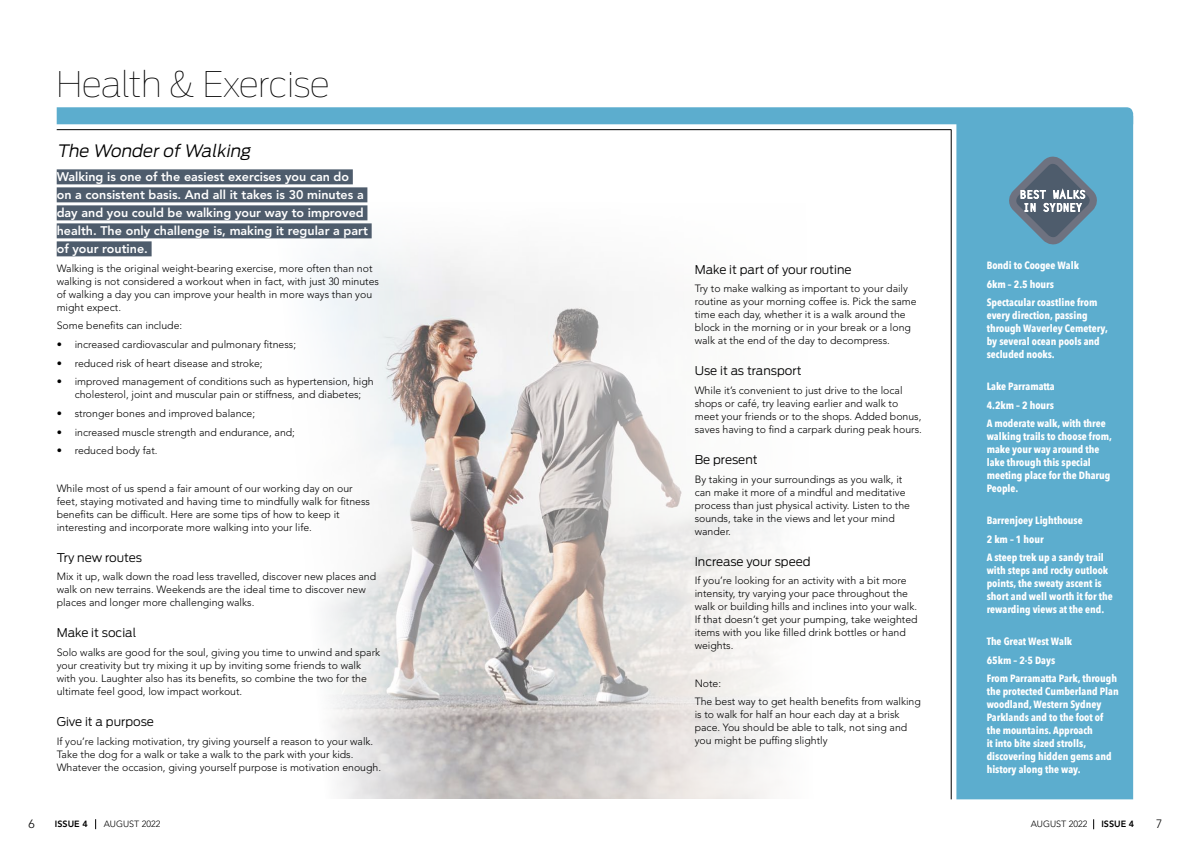
<style>
.page{position:relative;width:1191px;height:842px;background:#fff}
.page>*{position:absolute;margin:0;border:0;box-sizing:border-box;transform-origin:0 0}
.t1{font:100 35px "Antenna";letter-spacing:-.025em;color:#000}
.t2{font:italic 300 17px "Antenna";color:#000}
.t3{font:800 12.5px/18px "Avenir LT Std";color:#fff}
.t4{font:300 12px "Antenna";color:#000}
.t5{font:300 12px "Avenir LT Std";color:#000}
.t6{font:300 10.5px/13px "Avenir LT Std";color:#000}
.t7{font:700 10.5px/13px "Avenir Next Condensed";color:#fff}
.t8{font:300 9px "Avenir LT Std";color:#000}
.t9{font:800 9px "Avenir LT Std";color:#000}
</style>
<div class="page">
<img style="left:317px;top:300px;width:126px;height:499px">
<svg style="left:443px;top:144px;width:508px;height:655px"></svg>
<div style="left:57px;top:169px;width:296px;height:15px;background:#4e5c6c"></div>
<div style="left:57px;top:187px;width:310px;height:15px;background:#4e5c6c"></div>
<div style="left:57px;top:205px;width:310px;height:15px;background:#4e5c6c"></div>
<div style="left:57px;top:223px;width:315px;height:15px;background:#4e5c6c"></div>
<div style="left:57px;top:241px;width:95px;height:15px;background:#4e5c6c"></div>
<div style="left:956px;top:124px;width:177px;height:675px;background:#5cadce"></div>
<hr style="left:951px;top:129px;width:1px;height:670px;background:#000">
<hr style="left:57px;top:129px;width:894px;height:1px;background:#000">
<div style="left:57px;top:107px;width:1076px;height:17px;background:#5cadce"></div>
<svg style="left:1005px;top:150px;width:98px;height:101px;background:#6492aa"></svg>
<h1 class="t1" style="left:56px;top:63px;width:275px">Health &amp; Exercise</h1>
<h2 class="t2" style="left:57px;top:141px;width:199px">The WonderofWalking</h2>
<p class="t3" style="left:57px;top:168px;width:313px">Walking is one of the easiest exercises you can do<br>on a consistent basis. And all it takes is 30 minutes a day and you could be walking your way to improved health. The only challenge is, making it regular a part of your routine.</p>
<p class="t6" style="left:57px;top:261px;width:324px">Walking is the original weight-bearing exercise, more often than not walking is not considered a workout when in fact, with just 30 minutes of walking a day you can improve your health in more ways than you might expect.</p>
<p class="t6" style="left:57px;top:319px;width:127px">Some benefits can include:</p>
<p class="t6" style="left:57px;top:338px;width:241px">• increased cardiovascular and pulmonary fitness;</p>
<p class="t6" style="left:57px;top:356px;width:207px">• reduced risk of heart disease and stroke;</p>
<p class="t6" style="left:57px;top:375px;width:318px;text-align:center">• improved management of conditions such as hypertension, high cholesterol, joint and muscular pain or stiffness, and diabetes;</p>
<p class="t6" style="left:57px;top:407px;width:200px">• stronger bones and improved balance;</p>
<p class="t6" style="left:57px;top:425px;width:240px">• increased muscle strength and endurance, and;</p>
<p class="t6" style="left:57px;top:444px;width:102px">• reduced body fat.</p>
<p class="t6" style="left:57px;top:481px;width:315px">While most of us spend a fair amount of our working day on our feet, staying motivated and having time to mindfully walk for fitness benefits can be difficult. Here are some tips of how to keep it interesting and incorporate more walking into your life.</p>
<p class="t4" style="left:57px;top:550px;width:87px">Try new routes</p>
<p class="t6" style="left:57px;top:570px;width:321px">Mix it up, walk down the road less travelled, discover new places and walk on new terrains. Weekends are the ideal time to discover new places and longer more challenging walks.</p>
<p class="t4" style="left:57px;top:626px;width:81px">Make it social</p>
<p class="t6" style="left:57px;top:646px;width:325px">Solo walks are good for the soul, giving you time to unwind and spark your creativity but try mixing it up by inviting some friends to walk with you. Laughter also has its benefits, so combine the two for the ultimate feel good, low impact workout.</p>
<p class="t4" style="left:57px;top:714px;width:99px">Give it a purpose</p>
<p class="t6" style="left:57px;top:734px;width:326px">If you’re lacking motivation, try giving yourself a reason to your walk.<br>Take the dog for a walk or take a walk to the park with your kids.<br>Whatever the occasion, giving yourself purpose is motivation enough.</p>
<p class="t4" style="left:694px;top:262px;width:158px">Make it part of your routine</p>
<p class="t6" style="left:694px;top:282px;width:223px">Try to make walking as important to your daily routine as your morning coffee is. Pick the same time each day, whether it is a walk around the block in the morning or in your break or a long walk at the end of the day to decompress.</p>
<p class="t4" style="left:694px;top:364px;width:108px">Use it as transport</p>
<p class="t6" style="left:694px;top:384px;width:229px">While it’s convenient to just drive to the local shops or café, try leaving earlier and walk to meet your friends or to the shops. Added bonus, saves having to find a carpark during peak hours.</p>
<p class="t4" style="left:694px;top:452px;width:64px">Be present</p>
<p class="t6" style="left:694px;top:473px;width:217px">By taking in your surroundings as you walk, it can make it more of a mindful and meditative process than just physical activity. Listen to the sounds, take in the views and let your mind wander.</p>
<p class="t4" style="left:694px;top:554px;width:117px">Increase your speed</p>
<p class="t6" style="left:694px;top:574px;width:224px">If you’re looking for an activity with a bit more intensity, try varying your pace throughout the walk or building hills and inclines into your walk.<br>If that doesn’t get your pumping, take weighted items with you like filled drink bottles or hand weights.</p>
<p class="t6" style="left:694px;top:674px;width:228px;line-height:18.7px">Note:<br>The best way to get health benefits from walking</p>
<p class="t6" style="left:694px;top:708px;width:214px">is to walk for half an hour each day at a brisk pace. You should be able to talk, not sing and you might be puffing slightly</p>
<p class="t7" style="left:986px;top:256px;width:112px;line-height:18.7px">Bondi to Coogee Walk<br>6km – 2.5 hours<br>Spectacular coastline from</p>
<p class="t7" style="left:986px;top:309px;width:123px">every direction, passing through Waverley Cemetery, by several ocean pools and secluded nooks.</p>
<p class="t7" style="left:986px;top:377px;width:121px;line-height:18.7px">Lake Parramatta<br>4.2km – 2 hours<br>A moderate walk, with three</p>
<p class="t7" style="left:986px;top:430px;width:127px">walking trails to choose from, make your way around the lake through this special meeting place for the Dharug<br>People.</p>
<p class="t7" style="left:986px;top:511px;width:119px;line-height:18.7px">Barrenjoey Lighthouse<br>2 km – 1 hour<br>A steep trek up a sandy trail</p>
<p class="t7" style="left:986px;top:564px;width:127px">with steps and rocky outlook points, the sweaty ascent is short and well worth it for the rewarding views at the end.</p>
<p class="t7" style="left:986px;top:632px;width:132px;line-height:18.7px">The Great West Walk<br>65km – 2-5 Days<br>From Parramatta Park, through</p>
<p class="t7" style="left:986px;top:685px;width:134px">the protected Cumberland Plan woodland, Western Sydney<br>Parklands and to the foot of the mountains. Approach<br>it into bite sized strolls, discovering hidden gems and history along the way.</p>
<p class="t5" style="left:28px;top:816px;width:8px">6</p>
<p class="t9" style="left:55px;top:819px;width:34px">ISSUE 4</p>
<p class="t8" style="left:104px;top:819px;width:58px">AUGUST 2022</p>
<p class="t8" style="left:1030px;top:819px;width:58px">AUGUST 2022</p>
<p class="t9" style="left:1101px;top:819px;width:34px">ISSUE 4</p>
<p class="t5" style="left:1156px;top:816px;width:8px">7</p>
</div>
